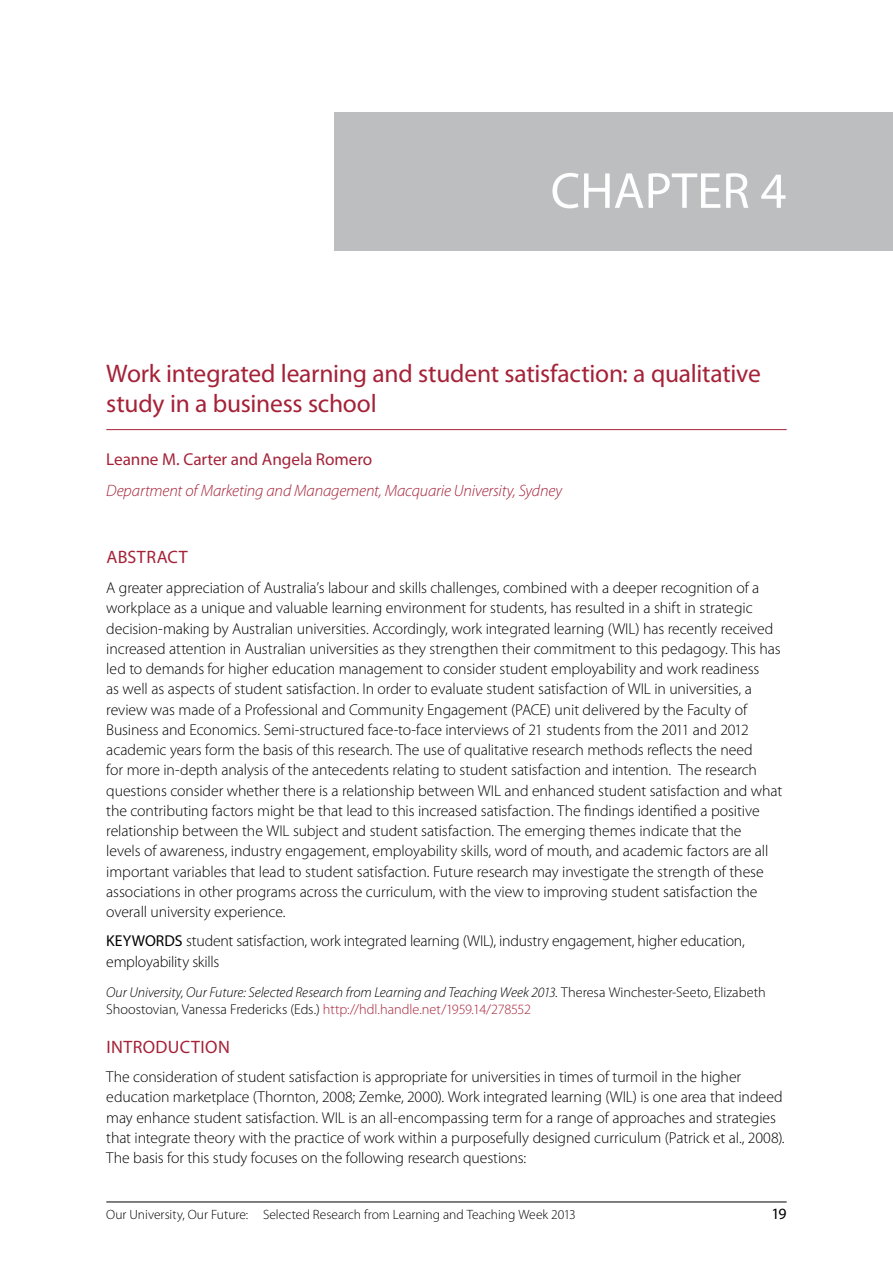
<style>
.page{position:relative;width:893px;height:1263px;background:#fff}
.page>*{position:absolute;margin:0;border:0;box-sizing:border-box;transform-origin:0 0}
.t1{font:51px "Myriad Pro";color:#fff}
.t2{font:25.5px/30px "Myriad Pro";letter-spacing:-.01em;color:#a52238}
.t3{font:18px "Myriad Pro";letter-spacing:.025em;color:#a52238}
.t4{font:17.25px "Myriad Pro";letter-spacing:-.005em;color:#a52238}
.t5{font:italic 300 16.5px "Myriad Pro";letter-spacing:-.01em;color:#a52238}
.t6{font:300 15.75px/20.2px "Myriad Pro";letter-spacing:-.005em;color:#000}
.t7{font:15.75px "Myriad Pro";color:#000}
.t8{font:italic 300 14.25px/17.1px "Myriad Pro";letter-spacing:-.005em;color:#000}
.t9{font:300 13.5px "Myriad Pro";color:#000}
.s1{font-weight:400}
.s2{font-style:normal}
.s3{font-style:normal;color:#a52238}
</style>
<div class="page">
<div style="left:335px;top:112px;width:558px;height:139px;background:#bcbec0"></div>
<hr style="left:106px;top:1202px;width:681px;height:1px;background:#000">
<hr style="left:106px;top:429px;width:681px;height:1px;background:#a52238">
<h1 class="t1" style="left:551px;top:159px;width:238px">CHAPTER 4</h1>
<h2 class="t2" style="left:106px;top:358px;width:656px">Work integrated learning and student satisfaction: a qualitative study in a business school</h2>
<p class="t4" style="left:106px;top:448px;width:268px">Leanne M. Carter and Angela Romero</p>
<p class="t5" style="left:106px;top:480px;width:457px">Department of Marketing and Management, Macquarie University, Sydney</p>
<p class="t3" style="left:106px;top:546px;width:83px">ABSTRACT</p>
<p class="t6" style="left:106px;top:578px;width:677px">A greater appreciation of Australia’s labour and skills challenges, combined with a deeper recognition of a workplace as a unique and valuable learning environment for students, has resulted in a shift in strategic decision-making by Australian universities. Accordingly, work integrated learning (WIL) has recently received increased attention in Australian universities as they strengthen their commitment to this pedagogy. This has led to demands for higher education management to consider student employability and work readiness<br>as well as aspects of student satisfaction. In order to evaluate student satisfaction of WIL in universities, a review was made of a Professional and Community Engagement (PACE) unit delivered by the Faculty of Business and Economics. Semi-structured face-to-face interviews of 21 students from the 2011 and 2012 academic years form the basis of this research. The use of qualitative research methods reflects the need<br>for more in-depth analysis of the antecedents relating to student satisfaction and intention. The research questions consider whether there is a relationship between WIL and enhanced student satisfaction and what the contributing factors might be that lead to this increased satisfaction. The findings identified a positive relationship between the WIL subject and student satisfaction. The emerging themes indicate that the<br>levels of awareness, industry engagement, employability skills, word of mouth, and academic factors are all important variables that lead to student satisfaction. Future research may investigate the strength of these associations in other programs across the curriculum, with the view to improving student satisfaction the overall university experience.</p>
<p class="t6" style="left:106px;top:931px;width:640px"><span class="s1">KEYWORDS</span> student satisfaction, work integrated learning (WIL), industry engagement, higher education, employability skills</p>
<p class="t8" style="left:106px;top:983px;width:661px">Our University, Our Future: Selected Research from Learning and Teaching Week 2013. <span class="s2">Theresa Winchester-Seeto, Elizabeth<br>Shoostovian, Vanessa Fredericks (Eds.)</span> <span class="s3">http://hdl.handle.net/1959.14/278552</span></p>
<p class="t3" style="left:106px;top:1035px;width:125px">INTRODUCTION</p>
<p class="t6" style="left:106px;top:1067px;width:680px">The consideration of student satisfaction is appropriate for universities in times of turmoil in the higher education marketplace (Thornton, 2008; Zemke, 2000). Work integrated learning (WIL) is one area that indeed may enhance student satisfaction. WIL is an all-encompassing term for a range of approaches and strategies that integrate theory with the practice of work within a purposefully designed curriculum (Patrick et al., 2008).<br>The basis for this study focuses on the following research questions:</p>
<p class="t9" style="left:106px;top:1206px;width:471px">Our University, Our Future: Selected Research from Learning and Teaching Week 2013</p>
<p class="t7" style="left:771px;top:1204px;width:17px">19</p>
</div>
